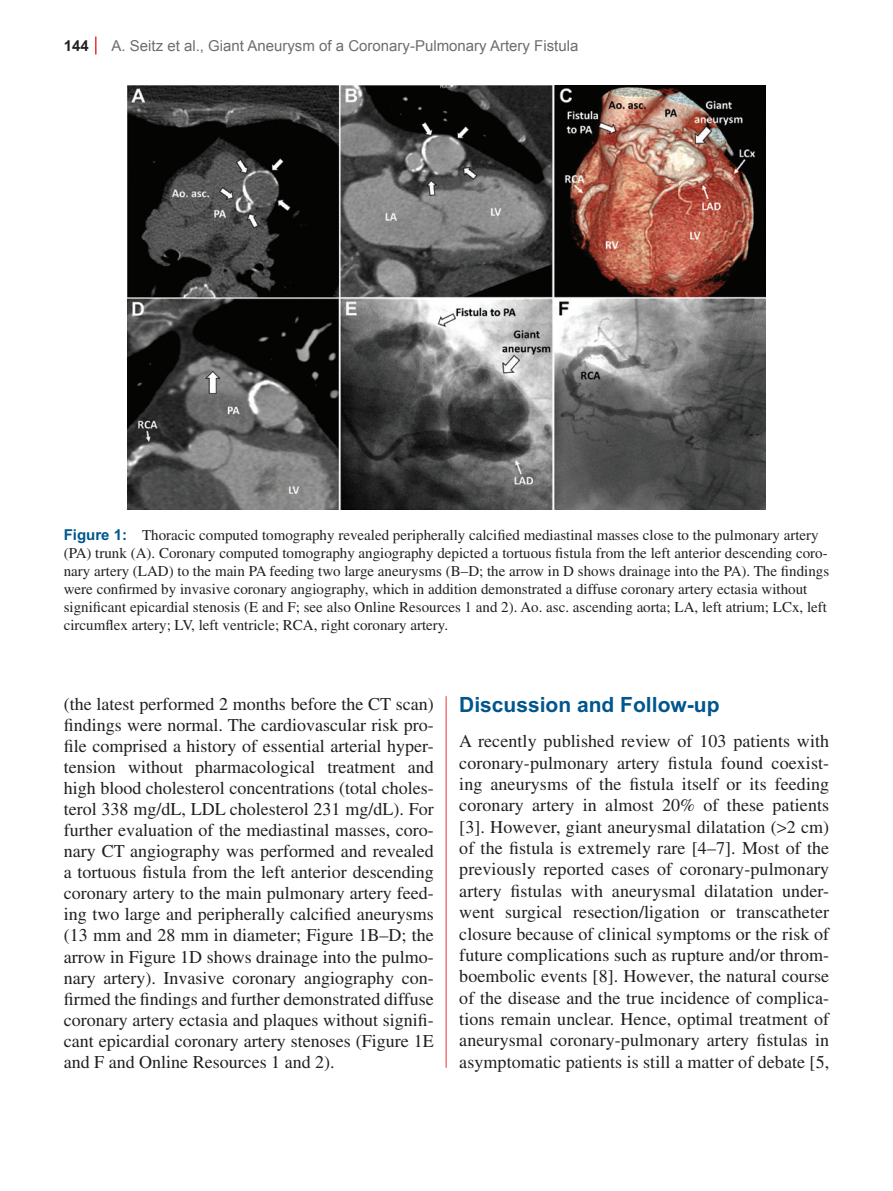
<style>
.page{position:relative;width:893px;height:1191px;background:#fff}
.page>*{position:absolute;margin:0;border:0;box-sizing:border-box;transform-origin:0 0}
.t1{font:700 21px "Arial";color:#01568d}
.t2{font:18px/21px "Times";color:#231f20;text-align:justify}
.t3{font:15px/18px "Times";color:#231f20}
.t4{font:15px "Arial";color:#6c6d70}
.t5{font:700 15px "Arial";color:#231f20}
.s1{font-family:"Arial";font-weight:700;color:#01568d}
</style>
<div class="page">
<svg style="left:95px;top:37px;width:2px;height:18px"></svg>
<hr style="left:446px;top:696px;width:1px;height:371px;background:#ee3034">
<img style="left:128px;top:86px;width:637px;height:423px">
<p class="t5" style="left:64px;top:38px;width:27px">144</p>
<p class="t4" style="left:112px;top:36px;width:468px">A. Seitz et al., Giant Aneurysm of a Coronary-Pulmonary Artery Fistula</p>
<p class="t3" style="left:64px;top:525px;width:767px"><span class="s1">Figure 1:</span> Thoracic computed tomography revealed peripherally calcified mediastinal masses close to the pulmonary artery (PA) trunk (A). Coronary computed tomography angiography depicted a tortuous fistula from the left anterior descending coro&shy;nary artery (LAD) to the main PA feeding two large aneurysms (B–D; the arrow in D shows drainage into the PA). The findings were confirmed by invasive coronary angiography, which in addition demonstrated a diffuse coronary artery ectasia without significant epicardial stenosis (E and F; see also Online Resources 1 and 2). Ao. asc. ascending aorta; LA, left atrium; LCx, left circumflex artery; LV, left ventricle; RCA, right coronary artery.</p>
<p class="t2" style="left:64px;top:693px;width:371px">(the latest performed 2 months before the CT scan) findings were normal. The cardiovascular risk pro&shy;file comprised a history of essential arterial hyper&shy;tension without pharmacological treatment and high blood cholesterol concentrations (total choles&shy;terol 338 mg/dL, LDL cholesterol 231 mg/dL). For further evaluation of the mediastinal masses, coro&shy;nary CT angiography was performed and revealed a tortuous fistula from the left anterior descending coronary artery to the main pulmonary artery feed&shy;ing two large and peripherally calcified aneurysms (13 mm and 28 mm in diameter; Figure 1B–D; the arrow in Figure 1D shows drainage into the pulmo&shy;nary artery). Invasive coronary angiography con&shy;firmed the findings and further demonstrated diffuse coronary artery ectasia and plaques without signifi&shy;cant epicardial coronary artery stenoses (Figure 1E and F and Online Resources 1 and 2).</p>
<p class="t1" style="left:459px;top:693px;width:262px">Discussion and Follow-up</p>
<p class="t2" style="left:459px;top:730px;width:371px">A recently published review of 103 patients with coronary-pulmonary artery fistula found coexist&shy;ing aneurysms of the fistula itself or its feeding coronary artery in almost 20% of these patients [3]. However, giant aneurysmal dilatation ( 2 cm) of the fistula is extremely rare [4–7]. Most of the previously reported cases of coronary-pulmonary artery fistulas with aneurysmal dilatation under&shy;went surgical resection/ligation or transcatheter closure because of clinical symptoms or the risk of future complications such as rupture and/or throm&shy;boembolic events [8]. However, the natural course of the disease and the true incidence of complica&shy;tions remain unclear. Hence, optimal treatment of aneurysmal coronary-pulmonary artery fistulas in asymptomatic patients is still a matter of debate [5,</p>
</div>
